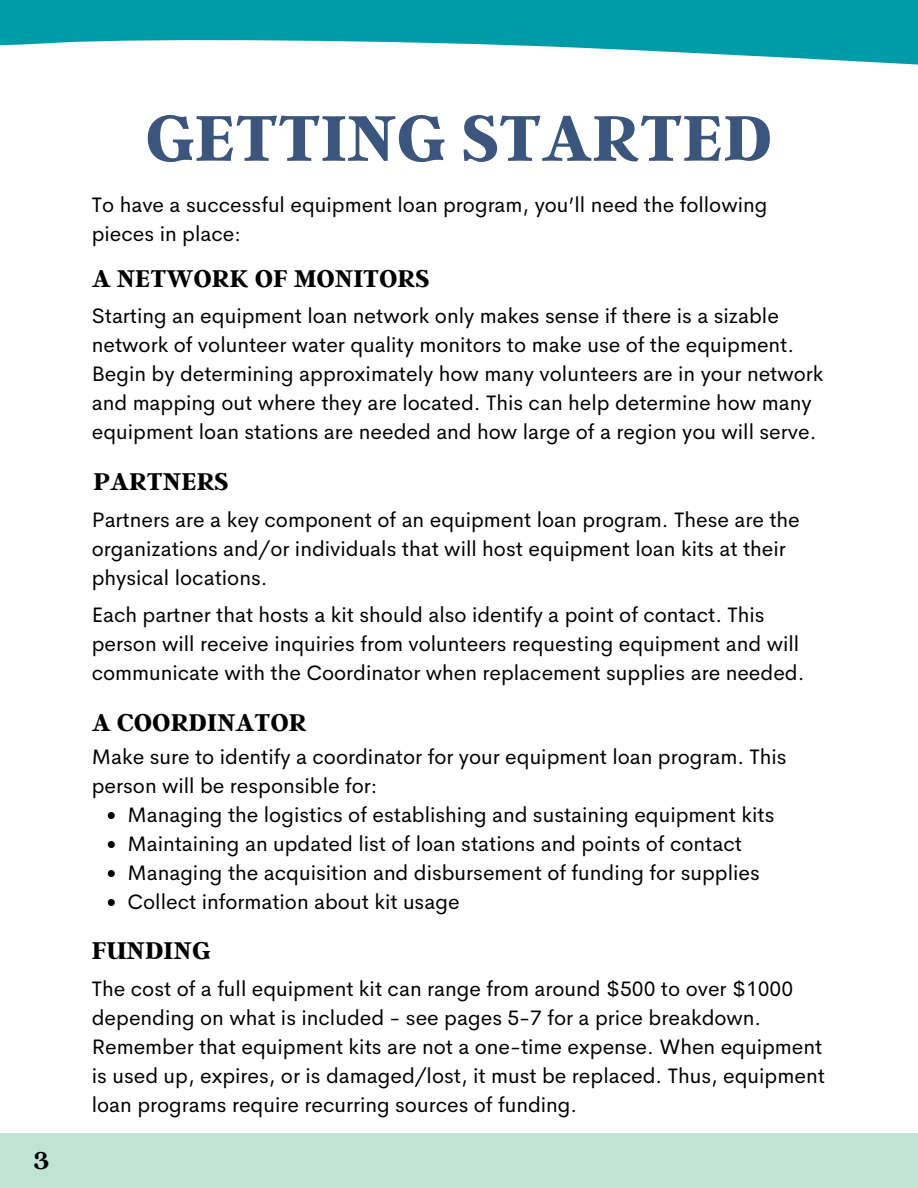
<style>
.page{position:relative;width:918px;height:1188px;background:#fff}
.page>*{position:absolute;margin:0;border:0;box-sizing:border-box;transform-origin:0 0}
.t1{font:700 72px "Argent CF";color:#3c557c}
.t2{font:700 27px "Argent CF";color:#000}
.t3{font:21px/29px "Cerebri Sans";color:#000}
</style>
<div class="page">
<div style="left:0;top:1133px;width:918px;height:54px;background:#bfe3d5"></div>
<svg style="left:0;top:0;width:918px;height:65px;fill:#009ba8"></svg>
<svg style="left:108px;top:812px;width:7px;height:7px"></svg>
<svg style="left:108px;top:841px;width:7px;height:7px"></svg>
<svg style="left:108px;top:870px;width:7px;height:7px"></svg>
<svg style="left:108px;top:899px;width:7px;height:7px"></svg>
<p class="t2" style="left:33px;top:1143px;width:17px">3</p>
<p class="t1" style="left:145px;top:91px;width:629px">GETTING STARTED</p>
<p class="t3" style="left:92px;top:190px;width:677px">To have a successful equipment loan program, you’ll need the following pieces in place:</p>
<p class="t2" style="left:92px;top:261px;width:339px">A NETWORK OF MONITORS</p>
<p class="t3" style="left:92px;top:302px;width:733px">Starting an equipment loan network only makes sense if there is a sizable network of volunteer water quality monitors to make use of the equipment.<br>Begin by determining approximately how many volunteers are in your network and mapping out where they are located. This can help determine how many equipment loan stations are needed and how large of a region you will serve.</p>
<p class="t2" style="left:94px;top:464px;width:137px">PARTNERS</p>
<p class="t3" style="left:92px;top:505px;width:710px">Partners are a key component of an equipment loan program. These are the organizations and/or individuals that will host equipment loan kits at their physical locations.</p>
<p class="t3" style="left:92px;top:600px;width:714px">Each partner that hosts a kit should also identify a point of contact. This person will receive inquiries from volunteers requesting equipment and will communicate with the Coordinator when replacement supplies are needed.</p>
<p class="t2" style="left:92px;top:705px;width:217px">A COORDINATOR</p>
<p class="t3" style="left:92px;top:742px;width:696px">Make sure to identify a coordinator for your equipment loan program. This person will be responsible for:</p>
<p class="t3" style="left:127px;top:800px;width:648px">Managing the logistics of establishing and sustaining equipment kits</p>
<p class="t3" style="left:127px;top:829px;width:616px">Maintaining an updated list of loan stations and points of contact</p>
<p class="t3" style="left:127px;top:858px;width:634px">Managing the acquisition and disbursement of funding for supplies</p>
<p class="t3" style="left:127px;top:887px;width:334px">Collect information about kit usage</p>
<p class="t2" style="left:92px;top:933px;width:120px">FUNDING</p>
<p class="t3" style="left:92px;top:974px;width:703px">The cost of a full equipment kit can range from around $500 to over $1000 depending on what is included - see pages 5-7 for a price breakdown.</p>
<p class="t3" style="left:92px;top:1032px;width:735px;text-align:justify">Remember that equipment kits are not a one-time expense. When equipment is used up, expires, or is damaged/lost, it must be replaced. Thus, equipment loan programs require recurring sources of funding.</p>
</div>
